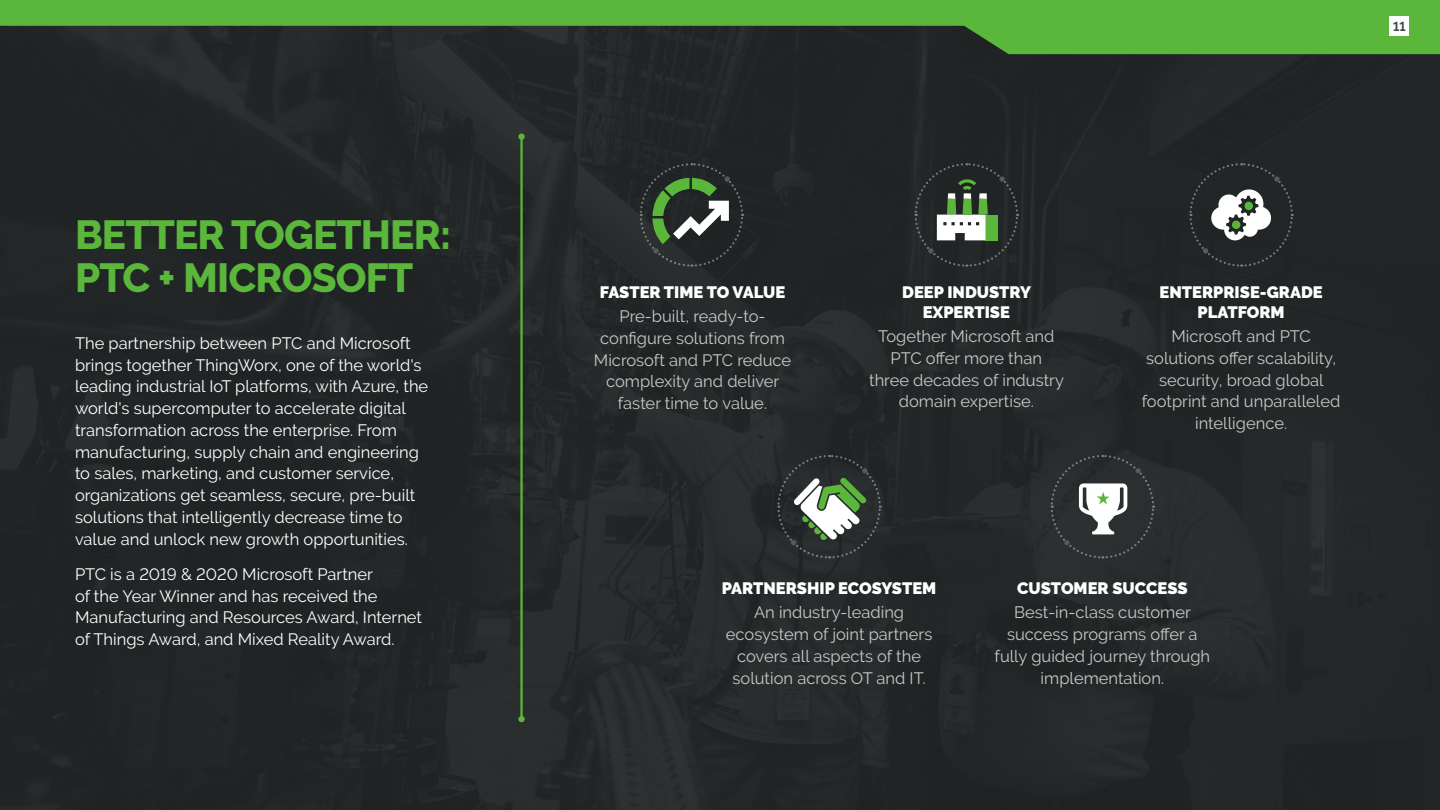
<style>
.page{position:relative;width:1440px;height:810px;background:#fff}
.page>*{position:absolute;margin:0;border:0;box-sizing:border-box;transform-origin:0 0}
.t1{font:800 40.5px/43.5px "PTC Raleway";letter-spacing:-.02em;color:#5bb73b}
.t2{font:16.5px/21.8px "PTC Raleway";color:#fff}
.t3{font:16.5px/21.8px "PTC Raleway";color:#c8c9c7;text-align:center}
.t4{font:900 16.5px/19.8px "PTC Raleway";color:#fff;text-align:center}
.t5{font:700 12.75px "PTC Raleway";color:#3d4647}
</style>
<div class="page">
<div style="left:0;top:54px;width:1440px;height:756px;background:#222627"></div>
<svg style="left:0;top:0;width:1440px;height:54px;background:#478334"></svg>
<hr style="left:520px;top:137px;width:3px;height:582px;background:#5bb73b">
<div style="left:518px;top:134px;width:7px;height:6px;background:#5bb73b;border-radius:50%"></div>
<div style="left:518px;top:716px;width:7px;height:6px;background:#5bb73b;border-radius:50%"></div>
<svg style="left:1188px;top:162px;width:106px;height:105px;background:#444848"></svg>
<svg style="left:1049px;top:454px;width:106px;height:105px;background:#4a4e4e"></svg>
<svg style="left:913px;top:162px;width:106px;height:105px;background:#414b43"></svg>
<svg style="left:776px;top:454px;width:106px;height:105px;background:#4c554d"></svg>
<svg style="left:638px;top:162px;width:106px;height:105px;background:#384439"></svg>
<div style="left:1390px;top:16px;width:19px;height:20px;background:#fff"></div>
<h1 class="t1" style="left:75px;top:213px;width:378px">BETTER TOGETHER:<br>PTC + MICROSOFT</h1>
<p class="t2" style="left:75px;top:332px;width:355px">The partnership between PTC and Microsoft brings together ThingWorx, one of the world's leading industrial IoT platforms, with Azure, the world's supercomputer to accelerate digital transformation across the enterprise. From manufacturing, supply chain and engineering to sales, marketing, and customer service, organizations get seamless, secure, pre-built solutions that intelligently decrease time to value and unlock new growth opportunities.</p>
<p class="t2" style="left:75px;top:563px;width:349px">PTC is a 2019 &amp; 2020 Microsoft Partner<br>of the Year Winner and has received the Manufacturing and Resources Award, Internet of Things Award, and Mixed Reality Award.</p>
<p class="t5" style="left:1393px;top:20px;width:14px">11</p>
<p class="t4" style="left:600px;top:283px;width:187px">FASTER TIME TO VALUE</p>
<p class="t3" style="left:594px;top:305px;width:199px">Pre-built, ready-to&shy;configure solutions from<br>Microsoft and PTC reduce complexity and deliver faster time to value.</p>
<p class="t4" style="left:902px;top:283px;width:130px">DEEP INDUSTRY<br>EXPERTISE</p>
<p class="t3" style="left:869px;top:325px;width:196px">Together Microsoft and<br>PTC offer more than three decades of industry domain expertise.</p>
<p class="t4" style="left:1160px;top:283px;width:165px">ENTERPRISE-GRADE<br>PLATFORM</p>
<p class="t3" style="left:1142px;top:325px;width:200px">Microsoft and PTC solutions offer scalability, security, broad global footprint and unparalleled intelligence.</p>
<p class="t4" style="left:722px;top:579px;width:216px">PARTNERSHIP ECOSYSTEM</p>
<p class="t3" style="left:726px;top:602px;width:208px">An industry-leading ecosystem of joint partners covers all aspects of the solution across OT and IT.</p>
<p class="t4" style="left:1017px;top:579px;width:172px">CUSTOMER SUCCESS</p>
<p class="t3" style="left:995px;top:602px;width:217px">Best-in-class customer success programs offer a fully guided journey through implementation.</p>
</div>
